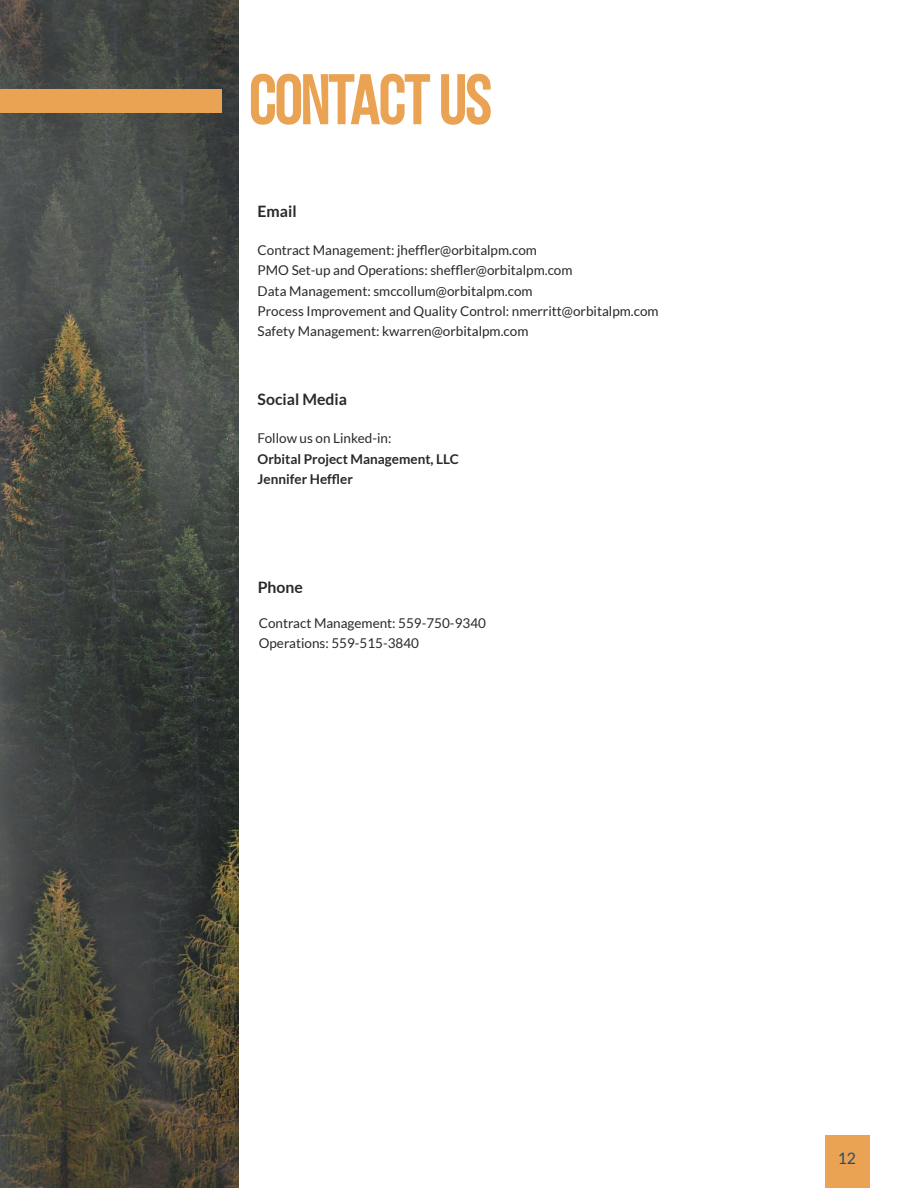
<style>
.page{position:relative;width:918px;height:1188px;background:#fff}
.page>*{position:absolute;margin:0;border:0;box-sizing:border-box;transform-origin:0 0}
.t1{font:700 15.75px "Lato";color:#292929}
.t2{font:15.75px "Lato";color:#234c70}
.t3{font:13.5px/20.2px "Lato";color:#292929}
.t4{font:700 13.5px/20.2px "Lato";color:#292929}
</style>
<div class="page">
<img style="left:0;top:0;width:238px;height:1188px">
<svg style="left:251px;top:74px;width:240px;height:51px"></svg>
<div style="left:0;top:89px;width:222px;height:24px;background:#eaa253"></div>
<div style="left:825px;top:1135px;width:45px;height:53px;background:#eaa253"></div>
<p class="t1" style="left:258px;top:201px;width:41px">Email</p>
<p class="t3" style="left:258px;top:240px;width:403px">Contract Management: jheffler@orbitalpm.com<br>PMO Set-up and Operations: sheffler@orbitalpm.com<br>Data Management: smccollum@orbitalpm.com<br>Process Improvement and Quality Control: nmerritt@orbitalpm.com Safety Management: kwarren@orbitalpm.com</p>
<p class="t1" style="left:258px;top:389px;width:91px">Social Media</p>
<p class="t3" style="left:258px;top:428px;width:135px">Follow us on Linked-in:</p>
<p class="t4" style="left:258px;top:448px;width:203px">Orbital Project Management, LLC<br>Jennifer Heffler</p>
<p class="t1" style="left:258px;top:577px;width:47px">Phone</p>
<p class="t3" style="left:259px;top:612px;width:229px">Contract Management: 559-750-9340<br>Operations: 559-515-3840</p>
<p class="t2" style="left:838px;top:1149px;width:20px">12</p>
</div>
